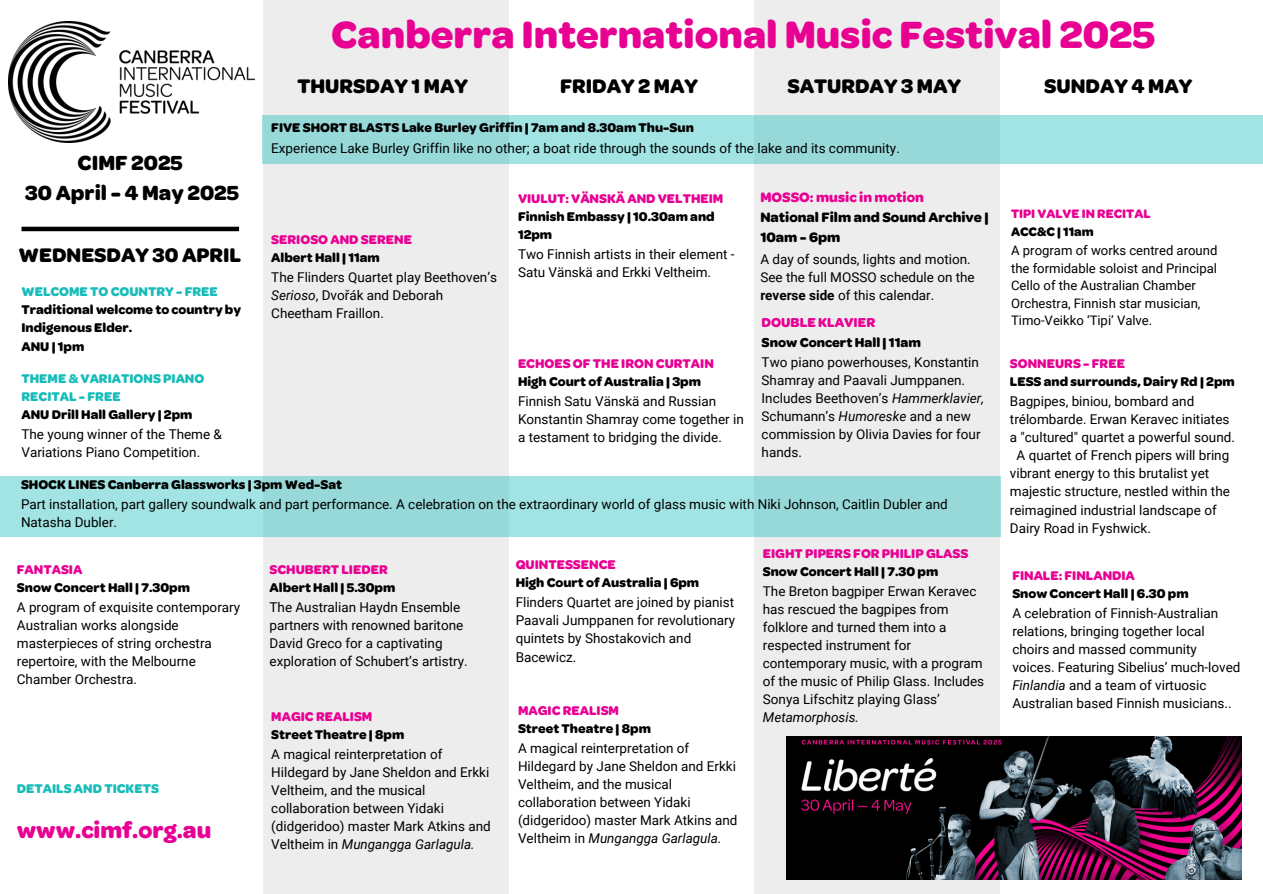
<style>
.page{position:relative;width:1263px;height:894px;background:#fff}
.page>*{position:absolute;margin:0;border:0;box-sizing:border-box;transform-origin:0 0}
.t1{font:700 40.5px "Omnes";color:#e80093}
.t2{font:700 24px "Omnes";color:#e80093}
.t3{font:700 21.75px/29.8px "Omnes";color:#000;text-align:center}
.t4{font:700 21px "Omnes";color:#000}
.t5{font:700 14.55px/20.2px "Omnes";color:#000}
.t6{font:700 14.55px "Omnes";color:#e80093}
.t7{font:700 13.8px "Omnes";color:#000}
.t8{font:700 13.8px "Omnes";color:#e80093}
.t9{font:13.5px/18px "Roboto";color:#000}
.t10{font:700 13.5px/18px "Omnes";color:#000}
.t11{font:700 13.5px "Omnes";color:#e80093}
.t12{font:700 13.5px/18px "Omnes";color:#15bcb9}
.t13{font:13.05px/17.4px "Roboto";color:#000}
.t14{font:700 13.05px "Omnes";color:#e80093}
.t15{font:700 13.05px "Omnes";color:#000}
.s1{color:#15bcb9}
.s2{font-style:italic}
.s3{font-weight:700}
</style>
<div class="page">
<div style="left:263px;top:0;width:246px;height:893px;background:#ededed"></div>
<div style="left:754px;top:0;width:246px;height:893px;background:#ededed"></div>
<div style="left:263px;top:115px;width:1000px;height:49px;background:#a1e4e3"></div>
<div style="left:1px;top:476px;width:1000px;height:60px;background:#a1e4e3"></div>
<img style="left:8px;top:21px;width:247px;height:122px">
<hr style="left:22px;top:227px;width:217px;height:4px;background:#000">
<img style="left:787px;top:736px;width:454px;height:143px">
<p class="t1" style="left:331px;top:19px;width:825px">Canberra International Music Festival 2025</p>
<p class="t4" style="left:298px;top:78px;width:172px">THURSDAY 1 MAY</p>
<p class="t4" style="left:560px;top:78px;width:139px">FRIDAY 2 MAY</p>
<p class="t4" style="left:787px;top:78px;width:175px">SATURDAY 3 MAY</p>
<p class="t4" style="left:1044px;top:78px;width:150px">SUNDAY 4 MAY</p>
<p class="t3" style="left:25px;top:151px;width:215px">CIMF 2025<br>30 April - 4 May 2025</p>
<p class="t4" style="left:19px;top:247px;width:224px">WEDNESDAY 30 APRIL</p>
<p class="t10" style="left:22px;top:285px;width:221px"><span class="s1">WELCOME TO COUNTRY - FREE<br></span>Traditional welcome to country by<br>Indigenous Elder.<br>ANU | 1pm</p>
<p class="t12" style="left:22px;top:371px;width:184px">THEME &amp; VARIATIONS PIANO<br>RECITAL - FREE</p>
<p class="t10" style="left:22px;top:407px;width:172px">ANU Drill Hall Gallery | 2pm</p>
<p class="t9" style="left:22px;top:425px;width:202px">The young winner of the Theme &amp;<br>Variations Piano Competition.</p>
<h3 class="t10" style="left:271px;top:121px;width:424px">FIVE SHORT BLASTS Lake Burley Griffin | 7am and 8.30am Thu-Sun</h3>
<p class="t9" style="left:271px;top:139px;width:630px">Experience Lake Burley Griffin like no other; a boat ride through the sounds of the lake and its community.</p>
<h3 class="t11" style="left:271px;top:234px;width:142px">SERIOSO AND SERENE</h3>
<p class="t10" style="left:271px;top:250px;width:110px">Albert Hall | 11am</p>
<p class="t9" style="left:271px;top:268px;width:227px">The Flinders Quartet play Beethoven’s<br><span class="s2">Serioso</span>, Dvořák and Deborah<br>Cheetham Fraillon.</p>
<p class="t11" style="left:518px;top:193px;width:207px">VIULUT: VÄNSKÄ AND VELTHEIM</p>
<p class="t10" style="left:518px;top:209px;width:198px">Finnish Embassy | 10.30am and<br>12pm</p>
<p class="t9" style="left:518px;top:245px;width:218px">Two Finnish artists in their element -<br>Satu Vänskä and Erkki Veltheim.</p>
<p class="t11" style="left:518px;top:358px;width:197px">ECHOES OF THE IRON CURTAIN</p>
<p class="t10" style="left:518px;top:374px;width:185px">High Court of Australia | 3pm</p>
<p class="t9" style="left:518px;top:392px;width:227px">Finnish Satu Vänskä and Russian<br>Konstantin Shamray come together in a testament to bridging the divide.</p>
<h3 class="t6" style="left:760px;top:191px;width:165px">MOSSO: music in motion</h3>
<h3 class="t5" style="left:760px;top:209px;width:230px">National Film and Sound Archive |<br>10am - 6pm</h3>
<p class="t9" style="left:760px;top:250px;width:212px">A day of sounds, lights and motion.</p>
<p class="t9" style="left:760px;top:268px;width:216px">See the full MOSSO schedule on the <span class="s3">reverse side</span> of this calendar.</p>
<p class="t8" style="left:762px;top:317px;width:115px">DOUBLE KLAVIER</p>
<p class="t7" style="left:762px;top:337px;width:161px">Snow Concert Hall | 11am</p>
<h3 class="t9" style="left:762px;top:353px;width:224px">Two piano powerhouses, Konstantin<br>Shamray and Paavali Jumppanen.<br>Includes Beethoven’s <span class="s2">Hammerklavier,<br></span>Schumann’s <span class="s2">Humoreske</span> and a new commission by Olivia Davies for four hands.</h3>
<p class="t10" style="left:21px;top:477px;width:323px">SHOCK LINES Canberra Glassworks | 3pm Wed-Sat</p>
<p class="t9" style="left:21px;top:495px;width:928px">Part installation, part gallery soundwalk and part performance. A celebration on the extraordinary world of glass music with Niki Johnson, Caitlin Dubler and<br>Natasha Dubler.</p>
<p class="t11" style="left:17px;top:564px;width:67px">FANTASIA</p>
<p class="t10" style="left:17px;top:579px;width:175px">Snow Concert Hall | 7.30pm</p>
<p class="t9" style="left:17px;top:598px;width:225px">A program of exquisite contemporary<br>Australian works alongside masterpieces of string orchestra repertoire, with the Melbourne<br>Chamber Orchestra.</p>
<h4 class="t12" style="left:17px;top:780px;width:144px">DETAILS AND TICKETS</h4>
<h2 class="t2" style="left:17px;top:820px;width:196px">www.cimf.org.au</h2>
<p class="t11" style="left:270px;top:564px;width:120px">SCHUBERT LIEDER</p>
<p class="t10" style="left:270px;top:579px;width:127px">Albert Hall | 5.30pm</p>
<p class="t9" style="left:270px;top:598px;width:200px">The Australian Haydn Ensemble partners with renowned baritone<br>David Greco for a captivating exploration of Schubert’s artistry.</p>
<p class="t11" style="left:271px;top:711px;width:103px">MAGIC REALISM</p>
<p class="t10" style="left:271px;top:727px;width:134px">Street Theatre | 8pm</p>
<p class="t9" style="left:271px;top:745px;width:221px">A magical reinterpretation of<br>Hildegard by Jane Sheldon and Erkki<br>Veltheim, and the musical collaboration between Yidaki (didgeridoo) master Mark Atkins and<br>Veltheim in <span class="s2">Mungangga Garlagula.</span></p>
<p class="t11" style="left:516px;top:559px;width:102px">QUINTESSENCE</p>
<p class="t10" style="left:516px;top:575px;width:185px">High Court of Australia | 6pm</p>
<p class="t9" style="left:516px;top:593px;width:221px">Flinders Quartet are joined by pianist<br>Paavali Jumppanen for revolutionary quintets by Shostakovich and<br>Bacewicz.</p>
<p class="t11" style="left:518px;top:705px;width:103px">MAGIC REALISM</p>
<h1 class="t10" style="left:518px;top:721px;width:134px">Street Theatre | 8pm</h1>
<p class="t9" style="left:518px;top:739px;width:221px">A magical reinterpretation of<br>Hildegard by Jane Sheldon and Erkki<br>Veltheim, and the musical collaboration between Yidaki (didgeridoo) master Mark Atkins and<br>Veltheim in <span class="s2">Mungangga Garlagula.</span></p>
<p class="t11" style="left:763px;top:548px;width:207px">EIGHT PIPERS FOR PHILIP GLASS</p>
<p class="t10" style="left:763px;top:564px;width:177px">Snow Concert Hall | 7.30 pm</p>
<p class="t9" style="left:763px;top:582px;width:223px">The Breton bagpiper Erwan Keravec has rescued the bagpipes from folklore and turned them into a respected instrument for contemporary music, with a program of the music of Philip Glass. Includes<br>Sonya Lifschitz playing Glass’<br><span class="s2">Metamorphosis.</span></p>
<h5 class="t14" style="left:1011px;top:209px;width:141px">TIPI VALVE IN RECITAL</h5>
<p class="t15" style="left:1011px;top:226px;width:84px">ACC&amp;C | 11am</p>
<p class="t13" style="left:1011px;top:242px;width:208px">A program of works centred around the formidable soloist and Principal Cello of the Australian Chamber Orchestra, Finnish star musician, Timo-Veikko ‘Tipi’ Valve.</p>
<p class="t11" style="left:1010px;top:358px;width:117px">SONNEURS - FREE</p>
<p class="t10" style="left:1010px;top:374px;width:226px">LESS and surrounds, Dairy Rd | 2pm</p>
<p class="t9" style="left:1010px;top:392px;width:226px">Bagpipes, biniou, bombard and trélombarde. Erwan Keravec initiates a "cultured" quartet a powerful sound.</p>
<p class="t9" style="left:1010px;top:446px;width:221px;text-indent:7px">A quartet of French pipers will bring vibrant energy to this brutalist yet majestic structure, nestled within the reimagined industrial landscape of Dairy Road in Fyshwick.</p>
<h2 class="t11" style="left:1012px;top:570px;width:124px">FINALE: FINLANDIA</h2>
<p class="t10" style="left:1012px;top:585px;width:178px">Snow Concert Hall | 6.30 pm</p>
<p class="t9" style="left:1012px;top:604px;width:230px">A celebration of Finnish-Australian relations, bringing together local choirs and massed community voices. Featuring Sibelius’ much-loved <span class="s2">Finlandia</span> and a team of virtuosic Australian based Finnish musicians..</p>
</div>
